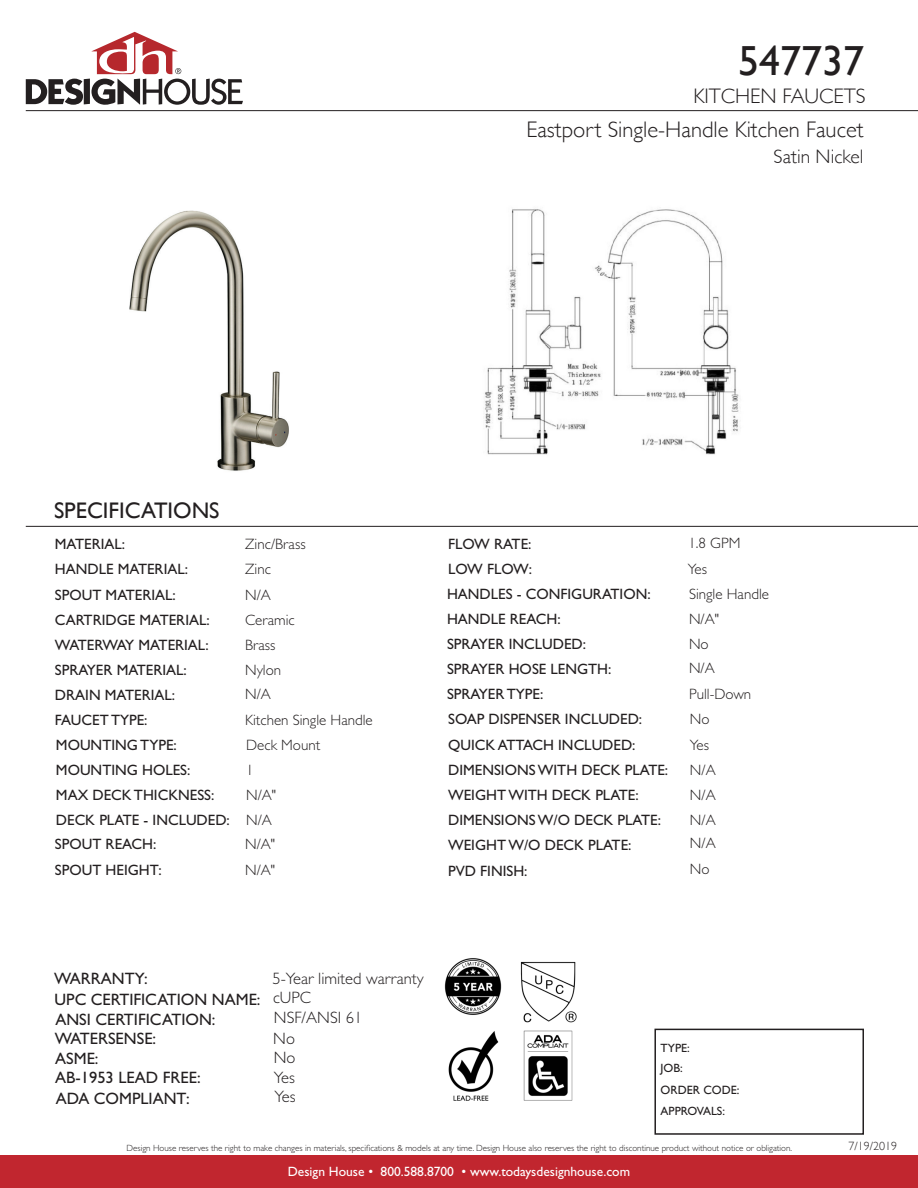
<style>
.page{position:relative;width:918px;height:1188px;background:#fff}
.page>*{position:absolute;margin:0;border:0;box-sizing:border-box;transform-origin:0 0}
.t1{font:42px "Gill Sans";color:#231f20}
.t2{font:300 22.5px "Gill Sans";color:#231f20}
.t3{font:22.5px "Gill Sans";color:#231f20}
.t4{font:300 21px "Gill Sans";color:#231f20}
.t5{font:300 19.5px "Gill Sans";color:#231f20}
.t6{font:16.5px "Gill Sans Std";color:#231f20}
.t7{font:300 16.5px "Gill Sans Std";color:#231f20}
.t8{font:15px "Gill Sans Std";color:#231f20}
.t9{font:300 15px "Gill Sans Std";color:#231f20}
.t10{font:13.5px "Gill Sans Std";color:#fff}
.t11{font:12px "Gill Sans Std";color:#231f20}
.t12{font:12px "Gill Sans";color:#231f20}
.t13{font:300 12px "Gill Sans";color:#231f20}
.t14{font:300 9px "Gill Sans Std";color:#231f20}
</style>
<div class="page">
<div style="left:0;top:1156px;width:918px;height:32px;background:#c1262f"></div>
<svg style="left:26px;top:32px;width:217px;height:73px"></svg>
<img style="left:129px;top:210px;width:160px;height:261px">
<img style="left:484px;top:209px;width:255px;height:246px">
<div style="left:654px;top:1029px;width:210px;height:106px;border:2px solid #231f20"></div>
<hr style="left:26px;top:110px;width:892px;height:1px;background:#231f20">
<hr style="left:26px;top:526px;width:892px;height:1px;background:#231f20">
<img style="left:444px;top:958px;width:58px;height:57px">
<img style="left:520px;top:961px;width:57px;height:62px">
<img style="left:448px;top:1031px;width:51px;height:70px">
<img style="left:523px;top:1030px;width:50px;height:71px">
<p class="t1" style="left:738px;top:36px;width:127px">547737</p>
<p class="t4" style="left:693px;top:79px;width:174px">KITCHEN FAUCETS</p>
<p class="t2" style="left:526px;top:112px;width:339px">Eastport Single-Handle Kitchen Faucet</p>
<p class="t5" style="left:774px;top:141px;width:91px">Satin Nickel</p>
<p class="t3" style="left:54px;top:497px;width:167px">SPECIFICATIONS</p>
<p class="t8" style="left:55px;top:536px;width:72px">MATERIAL:</p>
<p class="t9" style="left:245px;top:536px;width:62px">Zinc/Brass</p>
<p class="t8" style="left:55px;top:561px;width:135px">HANDLE MATERIAL:</p>
<p class="t9" style="left:245px;top:561px;width:27px">Zinc</p>
<p class="t8" style="left:55px;top:586px;width:122px">SPOUT MATERIAL:</p>
<p class="t9" style="left:245px;top:586px;width:27px">N/A</p>
<p class="t8" style="left:55px;top:611px;width:156px">CARTRIDGE MATERIAL:</p>
<p class="t9" style="left:245px;top:611px;width:51px">Ceramic</p>
<p class="t8" style="left:55px;top:636px;width:155px">WATERWAY MATERIAL:</p>
<p class="t9" style="left:245px;top:636px;width:32px">Brass</p>
<p class="t8" style="left:55px;top:661px;width:133px">SPRAYER MATERIAL:</p>
<p class="t9" style="left:245px;top:661px;width:38px">Nylon</p>
<p class="t8" style="left:55px;top:711px;width:94px">FAUCET TYPE:</p>
<p class="t9" style="left:245px;top:712px;width:129px">Kitchen Single Handle</p>
<p class="t8" style="left:55px;top:686px;width:122px">DRAIN MATERIAL:</p>
<p class="t9" style="left:245px;top:685px;width:27px">N/A</p>
<p class="t8" style="left:56px;top:736px;width:122px">MOUNTING TYPE:</p>
<p class="t9" style="left:246px;top:737px;width:76px">Deck Mount</p>
<p class="t8" style="left:56px;top:762px;width:136px">MOUNTING HOLES:</p>
<p class="t9" style="left:246px;top:762px;width:9px">1</p>
<p class="t8" style="left:56px;top:787px;width:160px">MAX DECK THICKNESS:</p>
<p class="t9" style="left:246px;top:787px;width:31px">N/A"</p>
<p class="t8" style="left:56px;top:812px;width:175px">DECK PLATE - INCLUDED:</p>
<p class="t9" style="left:246px;top:812px;width:27px">N/A</p>
<p class="t8" style="left:55px;top:836px;width:103px">SPOUT REACH:</p>
<p class="t9" style="left:245px;top:836px;width:31px">N/A"</p>
<p class="t8" style="left:448px;top:535px;width:85px">FLOW RATE:</p>
<p class="t9" style="left:688px;top:534px;width:53px">1.8 GPM</p>
<p class="t8" style="left:448px;top:560px;width:85px">LOW FLOW:</p>
<p class="t9" style="left:688px;top:561px;width:21px">Yes</p>
<p class="t8" style="left:447px;top:585px;width:205px">HANDLES - CONFIGURATION:</p>
<p class="t9" style="left:689px;top:586px;width:81px">Single Handle</p>
<p class="t8" style="left:447px;top:610px;width:115px">HANDLE REACH:</p>
<p class="t9" style="left:689px;top:611px;width:31px">N/A"</p>
<p class="t8" style="left:447px;top:636px;width:141px">SPRAYER INCLUDED:</p>
<p class="t9" style="left:689px;top:636px;width:21px">No</p>
<p class="t8" style="left:447px;top:686px;width:98px">SPRAYER TYPE:</p>
<p class="t9" style="left:689px;top:686px;width:64px">Pull-Down</p>
<p class="t8" style="left:448px;top:736px;width:189px">QUICK ATTACH INCLUDED:</p>
<p class="t9" style="left:690px;top:736px;width:21px">Yes</p>
<p class="t8" style="left:448px;top:761px;width:222px">DIMENSIONS WITH DECK PLATE:</p>
<p class="t9" style="left:690px;top:761px;width:27px">N/A</p>
<p class="t8" style="left:447px;top:661px;width:166px">SPRAYER HOSE LENGTH:</p>
<p class="t9" style="left:689px;top:659px;width:27px">N/A</p>
<p class="t8" style="left:448px;top:711px;width:196px">SOAP DISPENSER INCLUDED:</p>
<p class="t9" style="left:690px;top:711px;width:21px">No</p>
<p class="t8" style="left:448px;top:786px;width:192px">WEIGHT WITH DECK PLATE:</p>
<p class="t9" style="left:690px;top:786px;width:27px">N/A</p>
<p class="t8" style="left:448px;top:811px;width:214px">DIMENSIONS W/O DECK PLATE:</p>
<p class="t9" style="left:690px;top:811px;width:27px">N/A</p>
<p class="t8" style="left:448px;top:836px;width:185px">WEIGHT W/O DECK PLATE:</p>
<p class="t9" style="left:690px;top:835px;width:27px">N/A</p>
<p class="t8" style="left:55px;top:862px;width:108px">SPOUT HEIGHT:</p>
<p class="t9" style="left:245px;top:862px;width:31px">N/A"</p>
<p class="t8" style="left:448px;top:862px;width:81px">PVD FINISH:</p>
<p class="t9" style="left:690px;top:861px;width:21px">No</p>
<p class="t6" style="left:54px;top:969px;width:95px">WARRANTY:</p>
<p class="t6" style="left:55px;top:989px;width:207px">UPC CERTIFICATION NAME:</p>
<p class="t7" style="left:273px;top:969px;width:153px">5-Year limited warranty</p>
<p class="t7" style="left:273px;top:988px;width:39px">cUPC</p>
<p class="t6" style="left:55px;top:1010px;width:162px">ANSI CERTIFICATION:</p>
<p class="t7" style="left:274px;top:1009px;width:90px">NSF/ANSI 61</p>
<p class="t6" style="left:55px;top:1029px;width:103px">WATERSENSE:</p>
<p class="t6" style="left:55px;top:1049px;width:45px">ASME:</p>
<p class="t6" style="left:55px;top:1068px;width:147px">AB-1953 LEAD FREE:</p>
<p class="t6" style="left:56px;top:1089px;width:135px">ADA COMPLIANT:</p>
<p class="t7" style="left:273px;top:1029px;width:23px">No</p>
<p class="t7" style="left:274px;top:1048px;width:23px">No</p>
<p class="t7" style="left:274px;top:1069px;width:23px">Yes</p>
<p class="t7" style="left:274px;top:1088px;width:23px">Yes</p>
<p class="t11" style="left:661px;top:1041px;width:31px">TYPE:</p>
<p class="t11" style="left:661px;top:1061px;width:24px">JOB:</p>
<p class="t12" style="left:661px;top:1083px;width:80px">ORDER CODE:</p>
<p class="t11" style="left:661px;top:1104px;width:66px">APPROVALS:</p>
<p class="t14" style="left:127px;top:1143px;width:667px">Design House reserves the right to make changes in materials, specifications &amp; models at any time. Design House also reserves the right to discontinue product without notice or obligation.</p>
<p class="t10" style="left:288px;top:1164px;width:344px">Design House • 800.588.8700 • www.todaysdesignhouse.com</p>
<p class="t13" style="left:849px;top:1136px;width:50px">7/19/2019</p>
</div>
